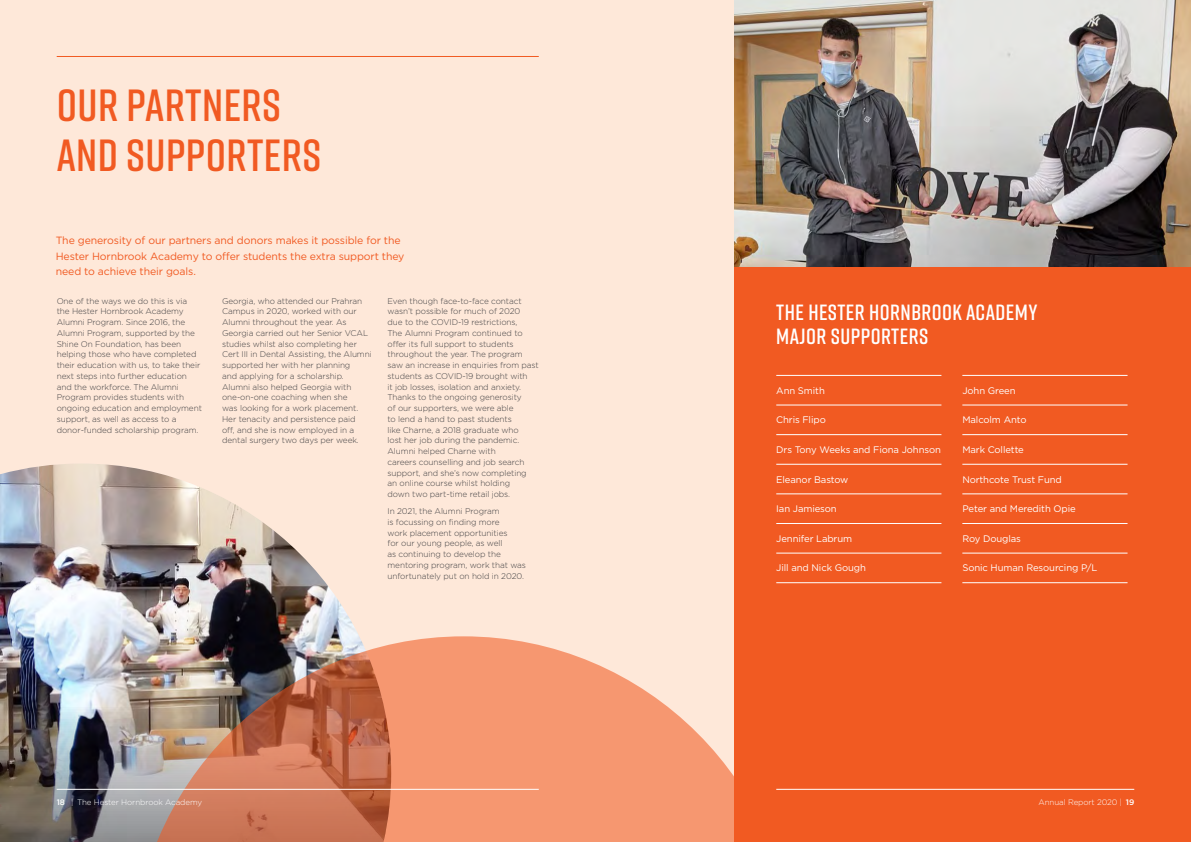
<style>
.page{position:relative;width:1191px;height:842px;background:#fff}
.page>*{position:absolute;margin:0;border:0;box-sizing:border-box;transform-origin:0 0}
.Main_Heading{font:600 45px/50px "Rift";letter-spacing:.01em;color:#f15a22}
.t1{font:600 22px/24px "Rift";letter-spacing:.02em;color:#fff}
.Introduction_Copy{font:10.5px/15.5px "Gotham";letter-spacing:-.01em;color:#f15a22}
.Gotham_Body{font:9.5px "Gotham";letter-spacing:-.01em;color:#fff}
.Gotham_Body-2{font:300 8.2px/10.7px "Gotham";letter-spacing:-.01em;color:#414042}
.t2{font:300 8px "Gotham";letter-spacing:-.01em;color:#fff}
.s1{font-weight:500}
</style>
<div class="page">
<div style="left:0;top:0;width:791px;height:842px;background:#fee8d9"></div>
<div style="left:735px;top:0;width:456px;height:842px;background:#f15a22"></div>
<hr style="left:57px;top:56px;width:482px;height:1px;background:#f15a22">
<hr style="left:776px;top:375px;width:165px;height:1px;background:#fff">
<hr style="left:776px;top:405px;width:165px;height:1px;background:#fff">
<hr style="left:776px;top:434px;width:165px;height:1px;background:#fff">
<hr style="left:776px;top:464px;width:165px;height:1px;background:#fff">
<hr style="left:776px;top:494px;width:165px;height:1px;background:#fff">
<hr style="left:776px;top:523px;width:165px;height:1px;background:#fff">
<hr style="left:776px;top:553px;width:165px;height:1px;background:#fff">
<hr style="left:776px;top:582px;width:165px;height:1px;background:#fff">
<hr style="left:962px;top:375px;width:165px;height:1px;background:#fff">
<hr style="left:962px;top:405px;width:165px;height:1px;background:#fff">
<hr style="left:962px;top:434px;width:165px;height:1px;background:#fff">
<hr style="left:962px;top:464px;width:165px;height:1px;background:#fff">
<hr style="left:962px;top:494px;width:165px;height:1px;background:#fff">
<hr style="left:962px;top:523px;width:165px;height:1px;background:#fff">
<hr style="left:962px;top:553px;width:165px;height:1px;background:#fff">
<hr style="left:962px;top:582px;width:165px;height:1px;background:#fff">
<img style="left:0;top:464px;width:359px;height:378px">
<svg style="left:132px;top:636px;width:653px;height:206px"></svg>
<hr style="left:57px;top:789px;width:482px;height:1px;background:#fff">
<hr style="left:776px;top:789px;width:358px;height:1px;background:#fff">
<img style="left:735px;top:0;width:456px;height:266px">
<p class="Main_Heading" style="left:57px;top:79px;width:266px">OUR PARTNERS<br>AND SUPPORTERS</p>
<p class="Introduction_Copy" style="left:56px;top:232px;width:350px">The generosity of our partners and donors makes it possible for the<br>Hester Hornbrook Academy to offer students the extra support they need to achieve their goals.</p>
<p class="Gotham_Body-2" style="left:57px;top:295px;width:147px">One of the ways we do this is via the Hester Hornbrook Academy<br>Alumni Program. Since 2016, the<br>Alumni Program, supported by the<br>Shine On Foundation, has been helping those who have completed their education with us, to take their next steps into further education and the workforce. The Alumni<br>Program provides students with ongoing education and employment support, as well as access to a donor-funded scholarship program.</p>
<p class="Gotham_Body-2" style="left:222px;top:295px;width:151px">Georgia, who attended our Prahran Campus in 2020, worked with our Alumni throughout the year. As Georgia carried out her Senior VCAL studies whilst also completing her Cert III in Dental Assisting, the Alumni supported her with her planning<br>and applying for a scholarship.<br>Alumni also helped Georgia with one-on-one coaching when she<br>was looking for a work placement.<br>Her tenacity and persistence paid<br>off, and she is now employed in a dental surgery two days per week.</p>
<p class="Gotham_Body-2" style="left:387px;top:295px;width:153px">Even though face-to-face contact wasn’t possible for much of 2020<br>due to the COVID-19 restrictions,<br>The Alumni Program continued to offer its full support to students throughout the year. The program saw an increase in enquiries from past students as COVID-19 brought with<br>it job losses, isolation and anxiety.<br>Thanks to the ongoing generosity<br>of our supporters, we were able<br>to lend a hand to past students<br>like Charne, a 2018 graduate who<br>lost her job during the pandemic.<br>Alumni helped Charne with<br>careers counselling and job search support, and she’s now completing<br>an online course whilst holding<br>down two part-time retail jobs.</p>
<p class="Gotham_Body-2" style="left:387px;top:506px;width:140px">In 2021, the Alumni Program<br>is focussing on finding more<br>work placement opportunities<br>for our young people, as well<br>as continuing to develop the mentoring program, work that was unfortunately put on hold in 2020.</p>
<p class="t1" style="left:776px;top:299px;width:263px">THE HESTER HORNBROOK ACADEMY<br>MAJOR SUPPORTERS</p>
<p class="Gotham_Body" style="left:776px;top:384px;width:50px">Ann Smith</p>
<p class="Gotham_Body" style="left:776px;top:414px;width:51px">Chris Flipo</p>
<p class="Gotham_Body" style="left:776px;top:443px;width:166px">Drs Tony Weeks and Fiona Johnson</p>
<p class="Gotham_Body" style="left:776px;top:473px;width:74px">Eleanor Bastow</p>
<p class="Gotham_Body" style="left:776px;top:503px;width:62px">Ian Jamieson</p>
<p class="Gotham_Body" style="left:776px;top:532px;width:77px">Jennifer Labrum</p>
<p class="Gotham_Body" style="left:776px;top:562px;width:91px">Jill and Nick Gough</p>
<p class="Gotham_Body" style="left:962px;top:384px;width:55px">John Green</p>
<p class="Gotham_Body" style="left:962px;top:414px;width:66px">Malcolm Anto</p>
<p class="Gotham_Body" style="left:962px;top:443px;width:63px">Mark Collette</p>
<p class="Gotham_Body" style="left:962px;top:473px;width:101px">Northcote Trust Fund</p>
<p class="Gotham_Body" style="left:962px;top:503px;width:115px">Peter and Meredith Opie</p>
<p class="Gotham_Body" style="left:962px;top:532px;width:60px">Roy Douglas</p>
<p class="Gotham_Body" style="left:962px;top:562px;width:136px">Sonic Human Resourcing P/L</p>
<p class="t2" style="left:57px;top:797px;width:147px"><span class="s1">18</span> | The Hester Hornbrook Academy</p>
<p class="t2" style="left:1038px;top:797px;width:97px">Annual Report 2020 | <span class="s1">19</span></p>
</div>
